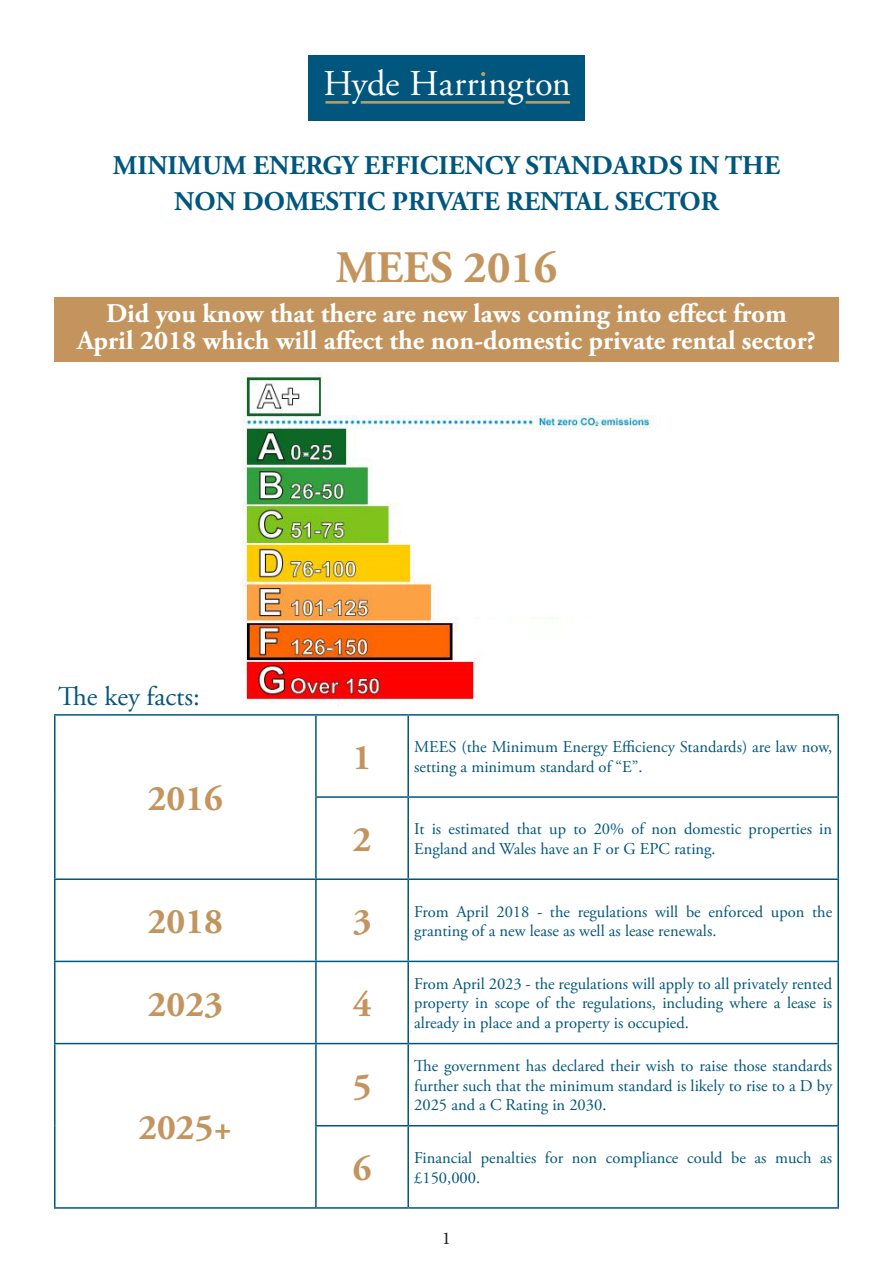
<style>
.page{position:relative;width:893px;height:1263px;background:#fff}
.page>*{position:absolute;margin:0;border:0;box-sizing:border-box;transform-origin:0 0}
.t1{font:700 45px "Adobe Garamond Pro";color:#c3945d}
.t2{font:36.3px "Adobe Garamond Pro";color:#fff}
.t3{font:700 36px "Adobe Garamond Pro";color:#c3945d}
.t4{font:700 27px "Adobe Garamond Pro";color:#fff}
.t5{font:700 27px "Adobe Garamond Pro";color:#00567d}
.t6{font:27px "Adobe Garamond Pro";color:#00567d}
.t7{font:18px "Minion Pro";color:#231f20}
.t8{font:16.5px/19.5px "Adobe Garamond Pro";color:#00567d}
</style>
<div class="page">
<div style="left:54px;top:298px;width:785px;height:64px;background:#c3945d"></div>
<div style="left:308px;top:55px;width:277px;height:65px;background:#00567d"></div>
<svg style="left:481px;top:72px;width:4px;height:4px"></svg>
<hr style="left:325px;top:101px;width:23px;height:3px;background:#bc9c62">
<hr style="left:361px;top:101px;width:143px;height:3px;background:#bc9c62">
<hr style="left:526px;top:101px;width:44px;height:3px;background:#bc9c62">
<hr style="left:54px;top:714px;width:262px;height:2px;background:#00567d">
<hr style="left:54px;top:716px;width:2px;height:81px;background:#00567d">
<hr style="left:316px;top:714px;width:92px;height:2px;background:#00567d">
<hr style="left:315px;top:716px;width:2px;height:80px;background:#00567d">
<hr style="left:408px;top:714px;width:431px;height:2px;background:#00567d">
<hr style="left:407px;top:716px;width:2px;height:80px;background:#00567d">
<hr style="left:837px;top:716px;width:2px;height:80px;background:#00567d">
<hr style="left:54px;top:797px;width:2px;height:81px;background:#00567d">
<hr style="left:315px;top:796px;width:93px;height:2px;background:#00567d">
<hr style="left:315px;top:798px;width:2px;height:80px;background:#00567d">
<hr style="left:408px;top:796px;width:431px;height:2px;background:#00567d">
<hr style="left:407px;top:798px;width:2px;height:80px;background:#00567d">
<hr style="left:837px;top:798px;width:2px;height:80px;background:#00567d">
<hr style="left:54px;top:878px;width:262px;height:2px;background:#00567d">
<hr style="left:54px;top:880px;width:2px;height:81px;background:#00567d">
<hr style="left:316px;top:878px;width:92px;height:2px;background:#00567d">
<hr style="left:315px;top:880px;width:2px;height:81px;background:#00567d">
<hr style="left:408px;top:878px;width:431px;height:2px;background:#00567d">
<hr style="left:407px;top:880px;width:2px;height:81px;background:#00567d">
<hr style="left:837px;top:880px;width:2px;height:81px;background:#00567d">
<hr style="left:54px;top:961px;width:262px;height:1px;background:#00567d">
<hr style="left:54px;top:962px;width:2px;height:81px;background:#00567d">
<hr style="left:316px;top:961px;width:92px;height:1px;background:#00567d">
<hr style="left:315px;top:962px;width:2px;height:81px;background:#00567d">
<hr style="left:408px;top:961px;width:431px;height:1px;background:#00567d">
<hr style="left:407px;top:962px;width:2px;height:81px;background:#00567d">
<hr style="left:837px;top:962px;width:2px;height:81px;background:#00567d">
<hr style="left:54px;top:1043px;width:262px;height:1px;background:#00567d">
<hr style="left:54px;top:1044px;width:2px;height:82px;background:#00567d">
<hr style="left:316px;top:1043px;width:92px;height:1px;background:#00567d">
<hr style="left:315px;top:1044px;width:2px;height:81px;background:#00567d">
<hr style="left:408px;top:1043px;width:431px;height:1px;background:#00567d">
<hr style="left:407px;top:1044px;width:2px;height:81px;background:#00567d">
<hr style="left:837px;top:1044px;width:2px;height:81px;background:#00567d">
<hr style="left:54px;top:1126px;width:2px;height:81px;background:#00567d">
<hr style="left:315px;top:1125px;width:93px;height:1px;background:#00567d">
<hr style="left:315px;top:1126px;width:2px;height:81px;background:#00567d">
<hr style="left:408px;top:1125px;width:431px;height:1px;background:#00567d">
<hr style="left:407px;top:1126px;width:2px;height:81px;background:#00567d">
<hr style="left:837px;top:1126px;width:2px;height:81px;background:#00567d">
<hr style="left:54px;top:1207px;width:262px;height:2px;background:#00567d">
<hr style="left:316px;top:1207px;width:92px;height:2px;background:#00567d">
<hr style="left:408px;top:1207px;width:431px;height:2px;background:#00567d">
<img style="left:242px;top:372px;width:416px;height:334px">
<p class="t2" style="left:323px;top:62px;width:249px">Hyde Harrington</p>
<p class="t5" style="left:113px;top:150px;width:669px">MINIMUM ENERGY EFFICIENCY STANDARDS IN THE</p>
<p class="t5" style="left:174px;top:186px;width:546px">NON DOMESTIC PRIVATE RENTAL SECTOR</p>
<p class="t1" style="left:336px;top:242px;width:223px">MEES 2016</p>
<p class="t4" style="left:106px;top:298px;width:682px">Did you know that there are new laws coming into effect from</p>
<p class="t4" style="left:77px;top:325px;width:740px">April 2018 which will affect the non-domestic private rental sector?</p>
<p class="t6" style="left:58px;top:680px;width:143px">The key facts:</p>
<p class="t3" style="left:148px;top:778px;width:76px">2016</p>
<p class="t3" style="left:353px;top:737px;width:20px">1</p>
<p class="t8" style="left:414px;top:738px;width:419px">MEES (the Minimum Energy Efficiency Standards) are law now, setting a minimum standard of “E”.</p>
<p class="t3" style="left:353px;top:819px;width:20px">2</p>
<p class="t8" style="left:414px;top:820px;width:419px">It is estimated that up to 20% of non domestic properties in<br>England and Wales have an F or G EPC rating.</p>
<p class="t3" style="left:148px;top:901px;width:76px">2018</p>
<p class="t3" style="left:353px;top:901px;width:20px">3</p>
<p class="t8" style="left:414px;top:902px;width:419px">From April 2018 - the regulations will be enforced upon the granting of a new lease as well as lease renewals.</p>
<p class="t3" style="left:148px;top:983px;width:76px">2023</p>
<p class="t3" style="left:353px;top:983px;width:20px">4</p>
<p class="t3" style="left:139px;top:1106px;width:95px">2025+</p>
<p class="t3" style="left:353px;top:1065px;width:20px">5</p>
<p class="t8" style="left:414px;top:974px;width:419px;text-align:justify">From April 2023 - the regulations will apply to all privately rented property in scope of the regulations, including where a lease is already in place and a property is occupied.</p>
<p class="t8" style="left:414px;top:1057px;width:420px;text-align:justify">The government has declared their wish to raise those standards further such that the minimum standard is likely to rise to a D by 2025 and a C Rating in 2030.</p>
<p class="t3" style="left:353px;top:1147px;width:20px">6</p>
<p class="t8" style="left:414px;top:1149px;width:419px">Financial penalties for non compliance could be as much as £150,000.</p>
<p class="t7" style="left:442px;top:1226px;width:10px">1</p>
</div>
